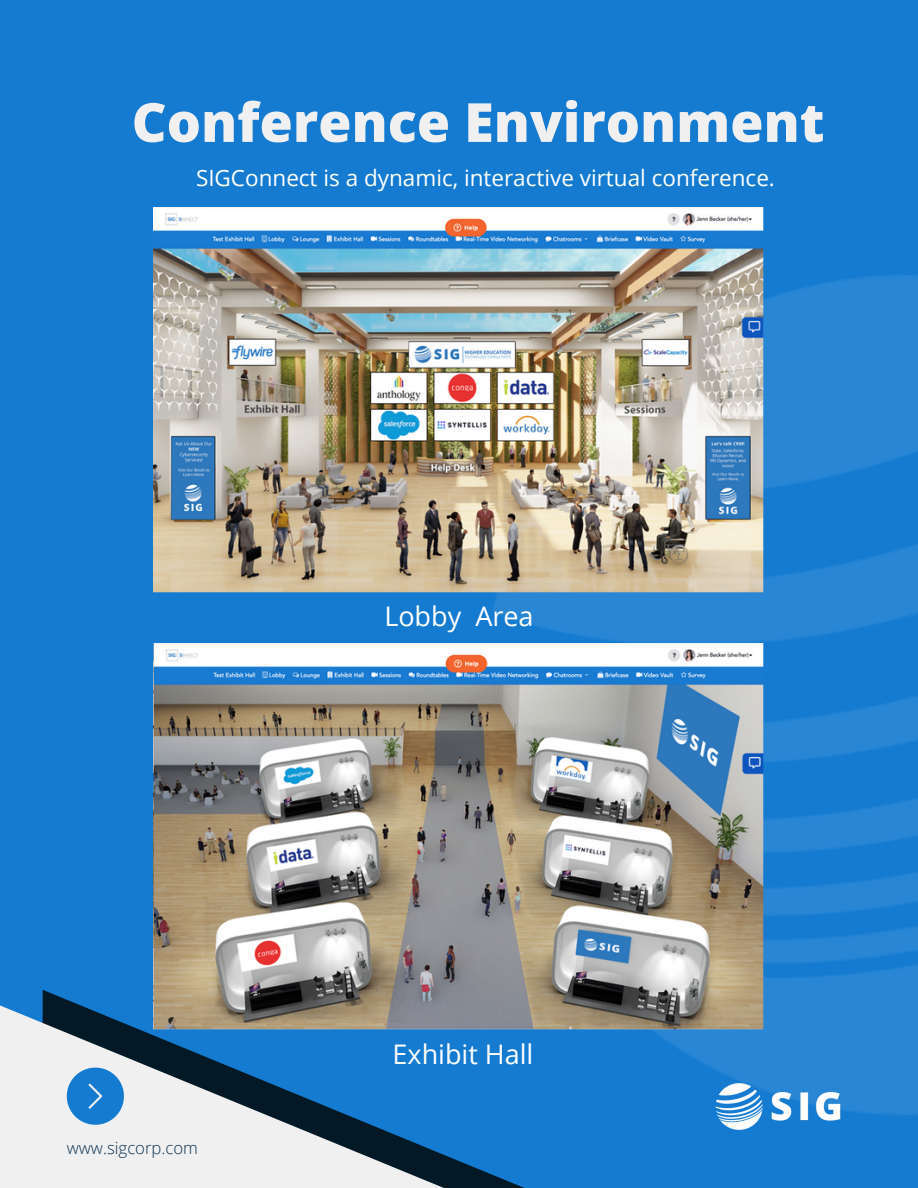
<style>
.page{position:relative;width:918px;height:1188px;background:#147bd1}
.page>*{position:absolute;margin:0;border:0;box-sizing:border-box;transform-origin:0 0}
.t1{font:800 54px "Open Sans";color:#f0f0f0}
.t2{font:27px "Open Sans";color:#fff}
.t3{font:22.5px "Open Sans";color:#fff}
.t4{font:300 16.65px "Open Sans";color:#0b3252}
</style>
<div class="page">
<img style="left:353px;top:275px;width:565px;height:715px">
<svg style="left:0;top:899px;width:913px;height:289px"></svg>
<svg style="left:0;top:1091px;width:469px;height:97px;fill:#f0f0f0"></svg>
<img style="left:154px;top:207px;width:610px;height:385px">
<img style="left:154px;top:644px;width:610px;height:386px">
<img style="left:700px;top:1029px;width:155px;height:154px">
<svg style="left:67px;top:1068px;width:57px;height:57px"></svg>
<p class="t1" style="left:132px;top:84px;width:694px">Conference Environment</p>
<p class="t3" style="left:196px;top:162px;width:580px">SIGConnect is a dynamic, interactive virtual conference.</p>
<p class="t2" style="left:384px;top:597px;width:151px">Lobby Area</p>
<p class="t4" style="left:67px;top:1137px;width:133px">www.sigcorp.com</p>
<p class="t2" style="left:393px;top:1035px;width:142px">Exhibit Hall</p>
</div>
